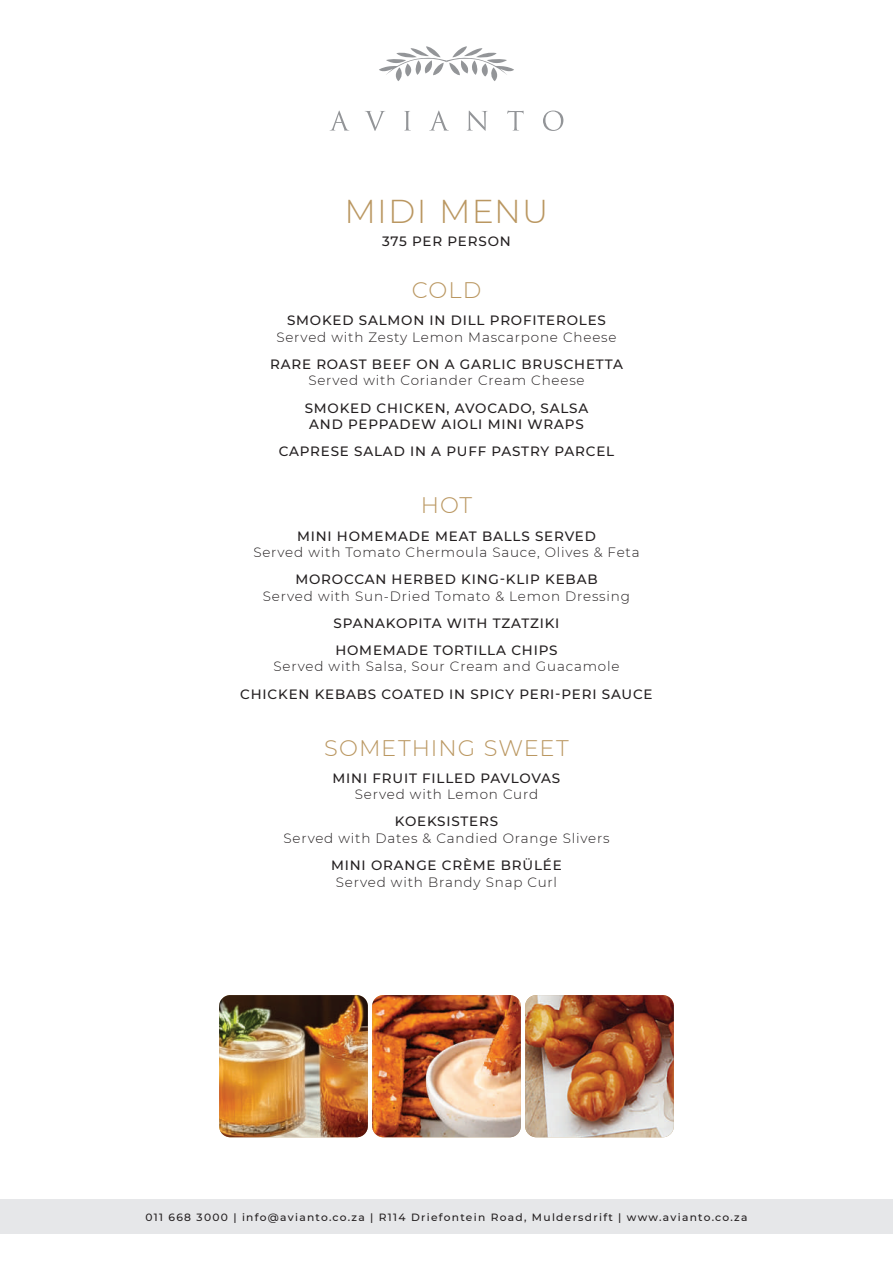
<style>
.page{position:relative;width:893px;height:1263px;background:#fff}
.page>*{position:absolute;margin:0;border:0;box-sizing:border-box;transform-origin:0 0}
.t1{font:300 33px "Montserrat";letter-spacing:.035em;color:#ba9761}
.t2{font:300 22.5px "Montserrat";letter-spacing:.05em;color:#ba9761}
.t3{font:500 13.5px/16.5px "Montserrat";letter-spacing:.06em;color:#231f20;text-align:center}
.t4{font:300 13.5px "Montserrat";letter-spacing:.06em;color:#231f20}
.t5{font:500 10.5px "Montserrat";letter-spacing:.12em;color:#231f20}
</style>
<div class="page">
<svg style="left:379px;top:46px;width:135px;height:35px"></svg>
<svg style="left:404px;top:111px;width:7px;height:20px"></svg>
<svg style="left:429px;top:111px;width:20px;height:20px"></svg>
<svg style="left:467px;top:111px;width:21px;height:20px"></svg>
<svg style="left:330px;top:111px;width:19px;height:20px"></svg>
<svg style="left:365px;top:111px;width:20px;height:20px"></svg>
<svg style="left:543px;top:111px;width:20px;height:20px"></svg>
<svg style="left:507px;top:111px;width:17px;height:20px"></svg>
<div style="left:0;top:1199px;width:893px;height:34px;background:#e6e7e9"></div>
<img style="left:219px;top:995px;width:149px;height:142px">
<img style="left:372px;top:995px;width:149px;height:142px">
<img style="left:525px;top:995px;width:149px;height:142px">
<h1 class="t1" style="left:344px;top:189px;width:205px">MIDI MENU</h1>
<p class="t3" style="left:382px;top:232px;width:130px">375 PER PERSON</p>
<h2 class="t2" style="left:412px;top:275px;width:71px">COLD</h2>
<p class="t3" style="left:287px;top:312px;width:320px">SMOKED SALMON IN DILL PROFITEROLES</p>
<p class="t4" style="left:276px;top:328px;width:342px">Served with Zesty Lemon Mascarpone Cheese</p>
<p class="t3" style="left:270px;top:355px;width:354px">RARE ROAST BEEF ON A GARLIC BRUSCHETTA</p>
<p class="t4" style="left:308px;top:371px;width:278px">Served with Coriander Cream Cheese</p>
<p class="t3" style="left:305px;top:399px;width:285px">SMOKED CHICKEN, AVOCADO, SALSA<br>AND PEPPADEW AIOLI MINI WRAPS</p>
<p class="t3" style="left:279px;top:443px;width:337px">CAPRESE SALAD IN A PUFF PASTRY PARCEL</p>
<h2 class="t2" style="left:421px;top:490px;width:53px">HOT</h2>
<p class="t3" style="left:297px;top:527px;width:300px">MINI HOMEMADE MEAT BALLS SERVED</p>
<p class="t4" style="left:253px;top:543px;width:388px">Served with Tomato Chermoula Sauce, Olives &amp; Feta</p>
<p class="t3" style="left:295px;top:570px;width:304px">MOROCCAN HERBED KING-KLIP KEBAB</p>
<p class="t4" style="left:263px;top:587px;width:369px">Served with Sun-Dried Tomato &amp; Lemon Dressing</p>
<p class="t3" style="left:333px;top:609px;width:227px;line-height:27.2px;text-align:left">SPANAKOPITA WITH TZATZIKI<br>HOMEMADE TORTILLA CHIPS</p>
<p class="t4" style="left:273px;top:657px;width:347px">Served with Salsa, Sour Cream and Guacamole</p>
<p class="t3" style="left:240px;top:685px;width:414px">CHICKEN KEBABS COATED IN SPICY PERI-PERI SAUCE</p>
<h2 class="t2" style="left:324px;top:732px;width:246px">SOMETHING SWEET</h2>
<p class="t3" style="left:333px;top:769px;width:229px">MINI FRUIT FILLED PAVLOVAS</p>
<p class="t4" style="left:355px;top:785px;width:185px">Served with Lemon Curd</p>
<p class="t3" style="left:395px;top:813px;width:105px">KOEKSISTERS</p>
<p class="t4" style="left:283px;top:829px;width:328px">Served with Dates &amp; Candied Orange Slivers</p>
<p class="t3" style="left:331px;top:856px;width:232px">MINI ORANGE CRÈME BRÜLÉE</p>
<p class="t4" style="left:336px;top:873px;width:223px">Served with Brandy Snap Curl</p>
<p class="t5" style="left:145px;top:1210px;width:603px">011 668 3000 | info@avianto.co.za | R114 Driefontein Road, Muldersdrift | www.avianto.co.za</p>
</div>
